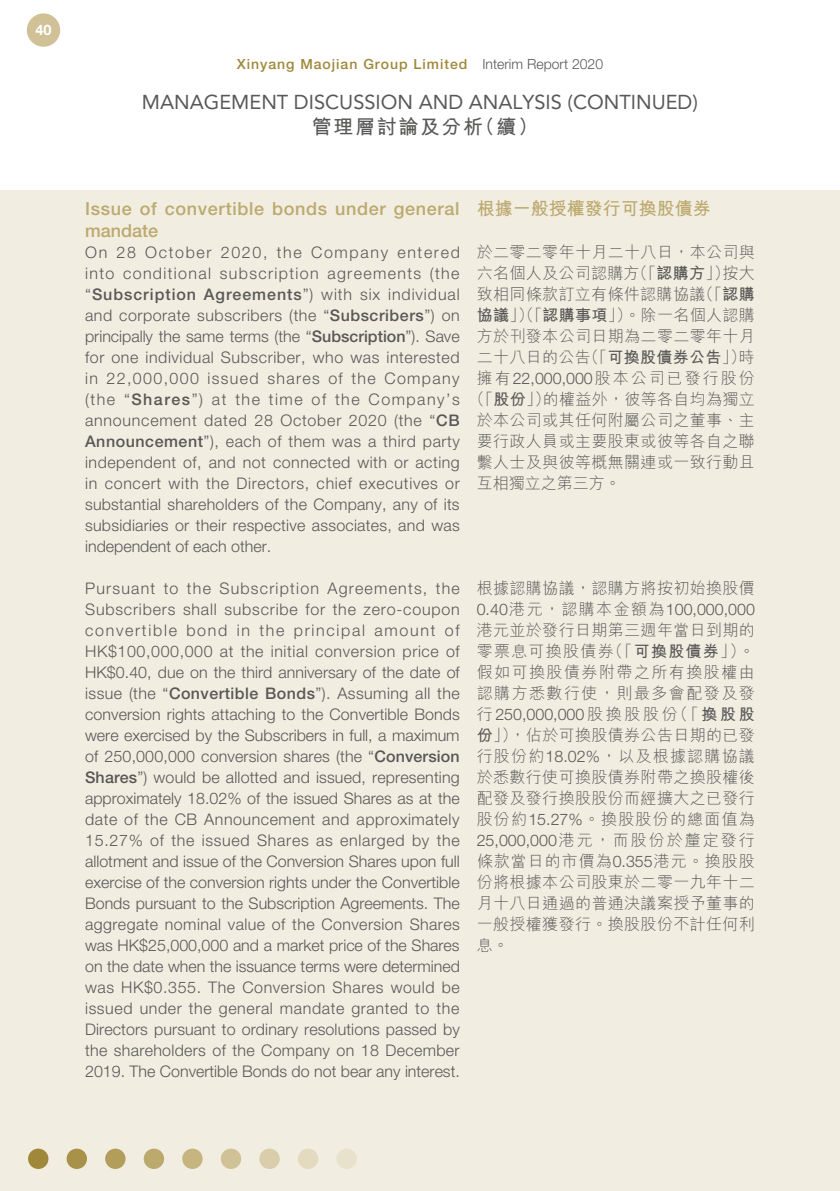
<style>
.page{position:relative;width:840px;height:1191px;background:#fff}
.page>*{position:absolute;margin:0;border:0;box-sizing:border-box;transform-origin:0 0}
.t1{font:20px "Avenir LT Std";color:#595857}
.t2{font:700 20px "M Hei HK";letter-spacing:.08em;color:#595857}
.t3{font:500 18px/22px "Helvetica Neue LT Std";letter-spacing:.035em;color:#bca96e}
.t4{font:700 18px "M Hei HK";color:#bca96e}
.t5{font:300 16px/21px "Helvetica Neue LT Std";color:#595857;text-align:justify}
.t6{font:300 16px/21px "M Hei HK";letter-spacing:.025em;color:#595857;text-align:justify}
.t7{font:300 16px "M Hei HK";letter-spacing:.125em;color:#595857}
.t8{font:300 16px "M Hei HK";color:#595857}
.t9{font:700 14.4px "Helvetica Neue LT Std";color:#fff}
.t10{font:500 14px "Helvetica Neue LT Std";letter-spacing:.07em;color:#9f883a}
.s1{font-weight:300;color:#595857}
.s2{font-weight:500}
.s3{font-weight:700}
.s4{font-family:"Helvetica Neue LT Std"}
.s5{font-family:"M Hei HK"}
.s6{font-family:"M Hei HK";font-weight:700}
</style>
<div class="page">
<div style="left:0;top:190px;width:839px;height:1001px;background:#f1ede1"></div>
<div style="left:27px;top:13px;width:33px;height:34px;background:#d0c196;border-radius:50%"></div>
<div style="left:28px;top:1148px;width:20px;height:21px;background:#9f883a;border-radius:50%"></div>
<div style="left:67px;top:1148px;width:20px;height:21px;background:#a89249;border-radius:50%"></div>
<div style="left:105px;top:1148px;width:20px;height:21px;background:#b39d5b;border-radius:50%"></div>
<div style="left:144px;top:1148px;width:20px;height:21px;background:#bca96e;border-radius:50%"></div>
<div style="left:182px;top:1148px;width:20px;height:21px;background:#c6b581;border-radius:50%"></div>
<div style="left:221px;top:1148px;width:20px;height:21px;background:#d0c196;border-radius:50%"></div>
<div style="left:259px;top:1148px;width:20px;height:21px;background:#d9cdab;border-radius:50%"></div>
<div style="left:298px;top:1148px;width:20px;height:21px;background:#e3dac0;border-radius:50%"></div>
<div style="left:336px;top:1148px;width:20px;height:21px;background:#e8e1cc;border-radius:50%"></div>
<p class="t9" style="left:35px;top:21px;width:18px">40</p>
<p class="t10" style="left:236px;top:56px;width:368px">Xinyang Maojian Group Limited <span class="s1">Interim Report 2020</span></p>
<p class="t1" style="left:142px;top:90px;width:557px">MANAGEMENT DISCUSSION AND ANALYSIS (CONTINUED)</p>
<p class="t2" style="left:312px;top:112px;width:228px">管理層討論及分析（續）</p>
<p class="t3" style="left:85px;top:197px;width:376px">Issue of convertible bonds under general mandate</p>
<p class="t5" style="left:85px;top:241px;width:376px">On 28 October 2020, the Company entered into conditional subscription agreements (the “<span class="s2">Subscription Agreements</span>”) with six individual and corporate subscribers (the “<span class="s2">Subscribers</span>”) on principally the same terms (the “<span class="s2">Subscription</span>”). Save for one individual Subscriber, who was interested in 22,000,000 issued shares of the Company (the “<span class="s2">Shares</span>”) at the time of the Company’s announcement dated 28 October 2020 (the “<span class="s2">CB Announcement</span>”), each of them was a third party independent of, and not connected with or acting in concert with the Directors, chief executives or substantial shareholders of the Company, any of its subsidiaries or their respective associates, and was independent of each other.</p>
<p class="t5" style="left:85px;top:577px;width:376px">Pursuant to the Subscription Agreements, the Subscribers shall subscribe for the zero-coupon convertible bond in the principal amount of HK$100,000,000 at the initial conversion price of HK$0.40, due on the third anniversary of the date of issue (the “<span class="s2">Convertible Bonds</span>”). Assuming all the conversion rights attaching to the Convertible Bonds were exercised by the Subscribers in full, a maximum of 250,000,000 conversion shares (the “<span class="s2">Conversion Shares</span>”) would be allotted and issued, representing approximately 18.02% of the issued Shares as at the date of the CB Announcement and approximately 15.27% of the issued Shares as enlarged by the allotment and issue of the Conversion Shares upon full exercise of the conversion rights under the Convertible Bonds pursuant to the Subscription Agreements. The aggregate nominal value of the Conversion Shares was HK$25,000,000 and a market price of the Shares on the date when the issuance terms were determined was HK$0.355. The Conversion Shares would be issued under the general mandate granted to the Directors pursuant to ordinary resolutions passed by the shareholders of the Company on 18 December 2019. The Convertible Bonds do not bear any interest.</p>
<p class="t4" style="left:476px;top:195px;width:235px">根據一般授權發行可換股債券</p>
<p class="t6" style="left:476px;top:241px;width:279px">於二零二零年十月二十八日，本公司與</p>
<p class="t6" style="left:476px;top:262px;width:279px">六名個人及公司認購方（「<span class="s3">認購方</span>」）按大</p>
<p class="t6" style="left:476px;top:283px;width:279px">致相同條款訂立有條件認購協議（「<span class="s3">認購</span></p>
<p class="t6" style="left:476px;top:304px;width:279px"><span class="s3">協議</span>」）（「<span class="s3">認購事項</span>」）。除一名個人認購</p>
<p class="t6" style="left:476px;top:325px;width:279px">方於刊發本公司日期為二零二零年十月</p>
<p class="t6" style="left:476px;top:346px;width:279px">二十八日的公告（「<span class="s3">可換股債券公告</span>」）時</p>
<p class="t7" style="left:476px;top:370px;width:279px">擁有<span class="s4">22,000,000</span>股本公司已發行股份</p>
<p class="t6" style="left:468px;top:388px;width:287px">（「<span class="s3">股份</span>」）的權益外，彼等各自均為獨立</p>
<p class="t6" style="left:476px;top:409px;width:279px">於本公司或其任何附屬公司之董事、主</p>
<p class="t6" style="left:476px;top:430px;width:279px">要行政人員或主要股東或彼等各自之聯</p>
<p class="t6" style="left:476px;top:451px;width:279px">繫人士及與彼等概無關連或一致行動且</p>
<p class="t8" style="left:476px;top:475px;width:145px">互相獨立之第三方。</p>
<p class="t6" style="left:476px;top:577px;width:279px">根據認購協議，認購方將按初始換股價</p>
<p class="t5" style="left:476px;top:598px;width:279px">0.40<span class="s5">港元，認購本金額為</span>100,000,000</p>
<p class="t6" style="left:476px;top:619px;width:279px">港元並於發行日期第三週年當日到期的零票息可換股債券（「<span class="s3">可換股債券</span>」）。假如可換股債券附帶之所有換股權由認購方悉數行使，則最多會配發及發</p>
<p class="t5" style="left:476px;top:703px;width:279px"><span class="s5">行</span>250,000,000<span class="s5">股換股股份（「</span><span class="s6">換股股</span></p>
<p class="t6" style="left:476px;top:724px;width:279px"><span class="s3">份</span>」），佔於可換股債券公告日期的已發行股份約<span class="s4">18.02%</span>，以及根據認購協議於悉數行使可換股債券附帶之換股權後配發及發行換股股份而經擴大之已發行股份約<span class="s4">15.27%</span>。換股股份的總面值為<span class="s4">25,000,000</span>港元，而股份於釐定發行條款當日的市價為<span class="s4">0.355</span>港元。換股股份將根據本公司股東於二零一九年十二月十八日通過的普通決議案授予董事的一般授權獲發行。換股股份不計任何利息。</p>
</div>
